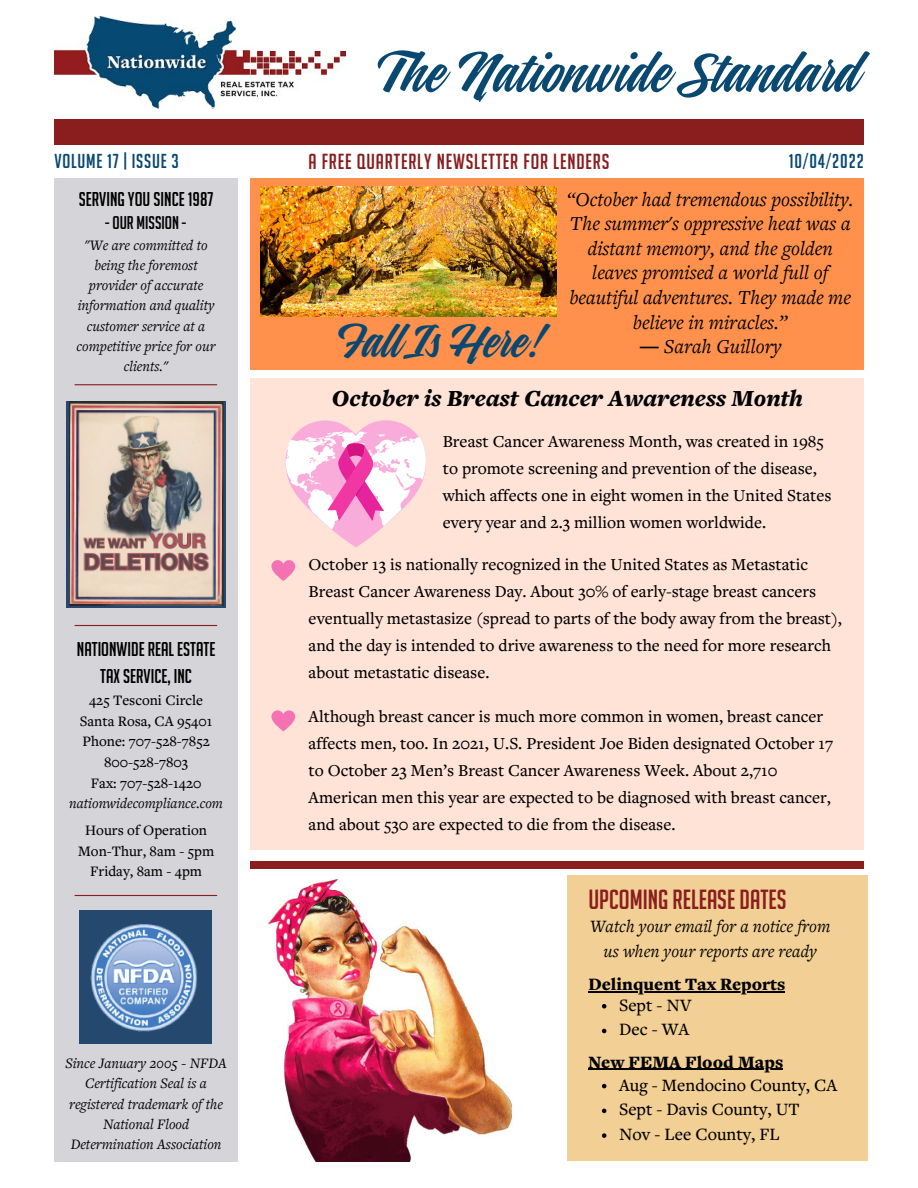
<style>
.page{position:relative;width:918px;height:1188px;background:#fff}
.page>*{position:absolute;margin:0;border:0;box-sizing:border-box;transform-origin:0 0}
.t1{font:54px "Indie";color:#094870}
.t2{font:44.4px "Indie";color:#094870}
.t3{font:27px "Big Noodle Titling";color:#8a1d1e}
.t4{font:italic 900 24px "Freight Text Pro";color:#000}
.t5{font:21.3px "Big Noodle Titling";letter-spacing:.04em;color:#8a1d1e}
.t6{font:italic 20.55px/24.6px "Freight Text Pro";color:#000;text-align:center}
.t7{font:19.65px "Big Noodle Titling";letter-spacing:.04em;color:#094870}
.t8{font:19.5px/27px "Big Noodle Titling";color:#000;text-align:center}
.t9{font:500 18px/24.8px "Freight Text Pro";color:#000}
.t10{font:italic 18px/24.8px "Freight Text Pro";color:#000;text-align:center}
.t11{font:900 18px "Freight Text Pro";color:#000}
.t12{font:18px "Big Noodle Titling";color:#000}
.t13{font:500 17.4px/27px "Freight Text Pro";color:#000}
.t14{font:italic 15px/20.2px "Freight Text Pro";color:#000;text-align:center}
.t15{font:500 15px/20.7px "Freight Text Pro";color:#000;text-align:center}
.s1{font-family:"Noto Sans";font-style:normal}
</style>
<div class="page">
<div style="left:54px;top:119px;width:810px;height:26px;background:#8a1d1e"></div>
<div style="left:54px;top:178px;width:184px;height:983px;background:#d5d4d8"></div>
<img style="left:54px;top:16px;width:292px;height:93px">
<hr style="left:75px;top:384px;width:142px;height:1px;background:#8a1d1e">
<hr style="left:75px;top:625px;width:142px;height:1px;background:#8a1d1e">
<hr style="left:75px;top:895px;width:142px;height:1px;background:#8a1d1e">
<div style="left:567px;top:875px;width:301px;height:286px;background:#f2cf94"></div>
<img style="left:67px;top:401px;width:158px;height:206px">
<img style="left:79px;top:911px;width:133px;height:133px">
<div style="left:250px;top:861px;width:614px;height:8px;background:#8a1d1e"></div>
<div style="left:250px;top:178px;width:614px;height:191px;background:#ff914d"></div>
<img style="left:261px;top:187px;width:296px;height:129px">
<img style="left:268px;top:878px;width:245px;height:283px">
<div style="left:251px;top:378px;width:613px;height:471px;background:#ffe3d7"></div>
<svg style="left:285px;top:420px;width:141px;height:127px"></svg>
<svg style="left:271px;top:710px;width:24px;height:21px"></svg>
<hr style="left:588px;top:991px;width:197px;height:1px;background:#000">
<svg style="left:602px;top:1084px;width:4px;height:4px"></svg>
<svg style="left:602px;top:1109px;width:4px;height:4px"></svg>
<svg style="left:602px;top:1133px;width:4px;height:5px"></svg>
<hr style="left:588px;top:1069px;width:195px;height:1px;background:#000">
<svg style="left:602px;top:1004px;width:4px;height:4px"></svg>
<svg style="left:602px;top:1029px;width:4px;height:4px"></svg>
<svg style="left:271px;top:560px;width:24px;height:21px"></svg>
<h1 class="t1" style="left:383px;top:49px;width:483px">The Nationwide Standard</h1>
<p class="t7" style="left:54px;top:151px;width:126px">VOLUME 17 | ISSUE 3</p>
<p class="t5" style="left:308px;top:150px;width:303px">A FREE QUARTERLY NEWSLETTER FOR LENDERS</p>
<p class="t7" style="left:789px;top:151px;width:77px">10/04/2022</p>
<p class="t8" style="left:79px;top:186px;width:136px">SERVING YOU SINCE 1987</p>
<p class="t12" style="left:105px;top:213px;width:83px">- OUR MISSION -</p>
<p class="t14" style="left:77px;top:236px;width:141px">"We are committed to being the foremost provider of accurate information and quality customer service at a competitive price for our clients."</p>
<p class="t8" style="left:77px;top:636px;width:140px">NATIONWIDE REAL ESTATE<br>TAX SERVICE, INC</p>
<p class="t15" style="left:80px;top:691px;width:134px">425 Tesconi Circle<br>Santa Rosa, CA 95401<br>Phone: 707-528-7852<br>800-528-7803<br>Fax: 707-528-1420</p>
<p class="t14" style="left:69px;top:795px;width:155px">nationwidecompliance.com</p>
<p class="t15" style="left:78px;top:821px;width:138px">Hours of Operation<br>Mon-Thur, 8am - 5pm<br>Friday, 8am - 4pm</p>
<p class="t14" style="left:65px;top:1055px;width:163px">Since January 2005 - NFDA<br>Certification Seal is a registered trademark of the<br>National Flood<br>Determination Association</p>
<h2 class="t2" style="left:341px;top:322px;width:206px">Fall Is Here!</h2>
<p class="t6" style="left:567px;top:189px;width:288px">“October had tremendous possibility.<br>The summer's oppressive heat was a distant memory, and the golden leaves promised a world full of beautiful adventures. They made me believe in miracles.”<br><span class="s1">―</span> Sarah Guillory</p>
<h3 class="t4" style="left:332px;top:389px;width:473px">October is Breast Cancer Awareness Month</h3>
<p class="t13" style="left:443px;top:429px;width:390px">Breast Cancer Awareness Month, was created in 1985 to promote screening and prevention of the disease, which affects one in eight women in the United States every year and 2.3 million women worldwide.</p>
<p class="t13" style="left:309px;top:553px;width:535px">October 13 is nationally recognized in the United States as Metastatic Breast Cancer Awareness Day. About 30% of early-stage breast cancers eventually metastasize (spread to parts of the body away from the breast), and the day is intended to drive awareness to the need for more research about metastatic disease.</p>
<p class="t13" style="left:309px;top:704px;width:526px">Although breast cancer is much more common in women, breast cancer affects men, too. In 2021, U.S. President Joe Biden designated October 17 to October 23 Men’s Breast Cancer Awareness Week. About 2,710<br>American men this year are expected to be diagnosed with breast cancer, and about 530 are expected to die from the disease.</p>
<h3 class="t3" style="left:588px;top:885px;width:200px">UPCOMING RELEASE DATES</h3>
<p class="t10" style="left:590px;top:915px;width:242px">Watch your email for a notice from us when your reports are ready</p>
<p class="t11" style="left:588px;top:977px;width:198px">Delinquent Tax Reports</p>
<p class="t9" style="left:619px;top:994px;width:74px">Sept - NV<br>Dec - WA</p>
<p class="t11" style="left:588px;top:1055px;width:196px">New FEMA Flood Maps</p>
<p class="t9" style="left:619px;top:1074px;width:220px">Aug - Mendocino County, CA<br>Sept - Davis County, UT<br>Nov - Lee County, FL</p>
</div>
